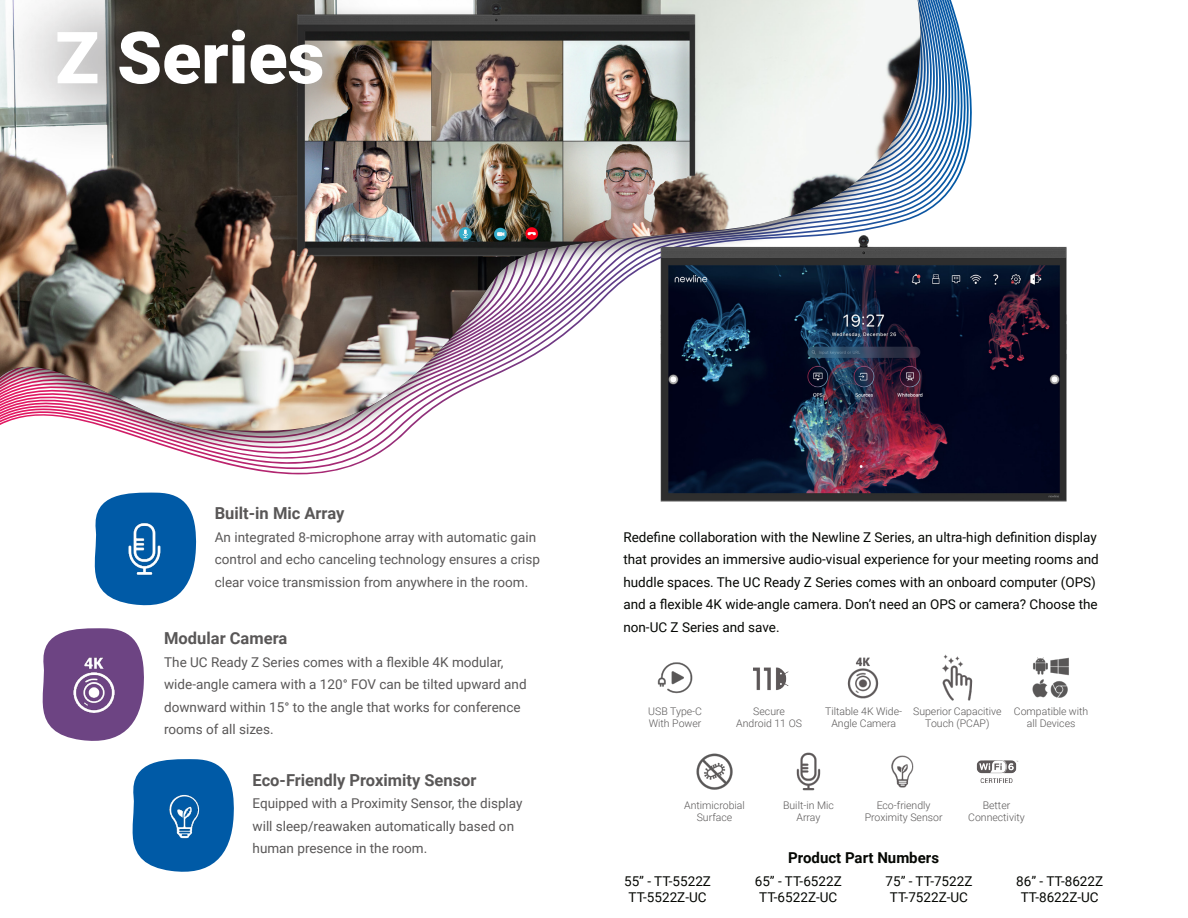
<style>
.page{position:relative;width:1188px;height:918px;background:#fff}
.page>*{position:absolute;margin:0;border:0;box-sizing:border-box;transform-origin:0 0}
.t1{font:900 72px "Roboto";color:#fff}
.t2{font:700 16.5px "Roboto";color:#595757}
.t3{font:700 15px "Roboto";color:#050703}
.t4{font:13.5px/22.5px "Roboto";color:#595757}
.t5{font:13.5px/22.5px "Roboto";color:#050703}
.t6{font:300 10.5px/12.6px "Roboto";color:#595757;text-align:center}
</style>
<div class="page">
<svg style="left:121px;top:0;width:850px;height:439px"></svg>
<img style="left:0;top:0;width:922px;height:432px">
<img style="left:658px;top:230px;width:409px;height:272px">
<img style="left:0;top:0;width:397px;height:160px">
<svg style="left:94px;top:492px;width:103px;height:114px"></svg>
<svg style="left:42px;top:628px;width:102px;height:113px"></svg>
<img style="left:105px;top:512px;width:80px;height:74px">
<img style="left:54px;top:648px;width:80px;height:73px">
<svg style="left:132px;top:759px;width:102px;height:113px"></svg>
<img style="left:145px;top:780px;width:80px;height:73px">
<img style="left:942px;top:654px;width:31px;height:47px">
<img style="left:847px;top:657px;width:32px;height:42px">
<img style="left:657px;top:662px;width:36px;height:32px">
<img style="left:1032px;top:657px;width:37px;height:41px">
<img style="left:753px;top:667px;width:36px;height:24px">
<img style="left:891px;top:755px;width:23px;height:33px">
<img style="left:796px;top:752px;width:25px;height:39px">
<img style="left:976px;top:760px;width:43px;height:23px">
<img style="left:696px;top:753px;width:37px;height:37px">
<p class="t1" style="left:55px;top:7px;width:271px">Z Series</p>
<p class="t2" style="left:215px;top:502px;width:131px">Built-in Mic Array</p>
<p class="t4" style="left:215px;top:525px;width:327px">An integrated 8-microphone array with automatic gain control and echo canceling technology ensures a crisp clear voice transmission from anywhere in the room.</p>
<p class="t2" style="left:164px;top:627px;width:125px">Modular Camera</p>
<p class="t4" style="left:164px;top:650px;width:364px">The UC Ready Z Series comes with a flexible 4K modular, wide-angle camera with a 120° FOV can be tilted upward and downward within 15° to the angle that works for conference rooms of all sizes.</p>
<p class="t2" style="left:253px;top:768px;width:225px">Eco-Friendly Proximity Sensor</p>
<p class="t4" style="left:253px;top:792px;width:271px">Equipped with a Proximity Sensor, the display will sleep/reawaken automatically based on human presence in the room.</p>
<p class="t5" style="left:623px;top:525px;width:477px">Redefine collaboration with the Newline Z Series, an ultra-high definition display that provides an immersive audio-visual experience for your meeting rooms and huddle spaces. The UC Ready Z Series comes with an onboard computer (OPS) and a flexible 4K wide-angle camera. Don’t need an OPS or camera? Choose the non-UC Z Series and save.</p>
<p class="t6" style="left:648px;top:704px;width:55px">USB Type-C</p>
<p class="t6" style="left:649px;top:717px;width:54px">With Power</p>
<p class="t6" style="left:753px;top:704px;width:33px">Secure</p>
<p class="t6" style="left:736px;top:717px;width:67px">Android 11 OS</p>
<p class="t6" style="left:825px;top:704px;width:79px">Tiltable 4K Wide-<br>Angle Camera</p>
<p class="t6" style="left:913px;top:704px;width:90px">Superior Capacitive<br>Touch (PCAP)</p>
<p class="t6" style="left:1014px;top:704px;width:76px">Compatible with all Devices</p>
<p class="t6" style="left:684px;top:798px;width:62px">Antimicrobial</p>
<p class="t6" style="left:697px;top:811px;width:37px">Surface</p>
<p class="t5" style="left:624px;top:869px;width:88px">55” - TT-5522Z</p>
<p class="t5" style="left:629px;top:885px;width:80px">TT-5522Z-UC</p>
<p class="t6" style="left:783px;top:798px;width:52px">Built-in Mic<br>Array</p>
<p class="t6" style="left:877px;top:798px;width:55px">Eco-friendly</p>
<p class="t6" style="left:865px;top:811px;width:79px">Proximity Sensor</p>
<p class="t6" style="left:983px;top:798px;width:29px">Better</p>
<p class="t6" style="left:968px;top:811px;width:58px">Connectivity</p>
<p class="t3" style="left:788px;top:847px;width:152px">Product Part Numbers</p>
<p class="t5" style="left:886px;top:869px;width:88px">75” - TT-7522Z</p>
<p class="t5" style="left:890px;top:885px;width:80px">TT-7522Z-UC</p>
<p class="t5" style="left:755px;top:869px;width:88px">65” - TT-6522Z</p>
<p class="t5" style="left:759px;top:885px;width:80px">TT-6522Z-UC</p>
<p class="t5" style="left:1016px;top:869px;width:88px">86” - TT-8622Z</p>
<p class="t5" style="left:1021px;top:885px;width:80px">TT-8622Z-UC</p>
</div>
